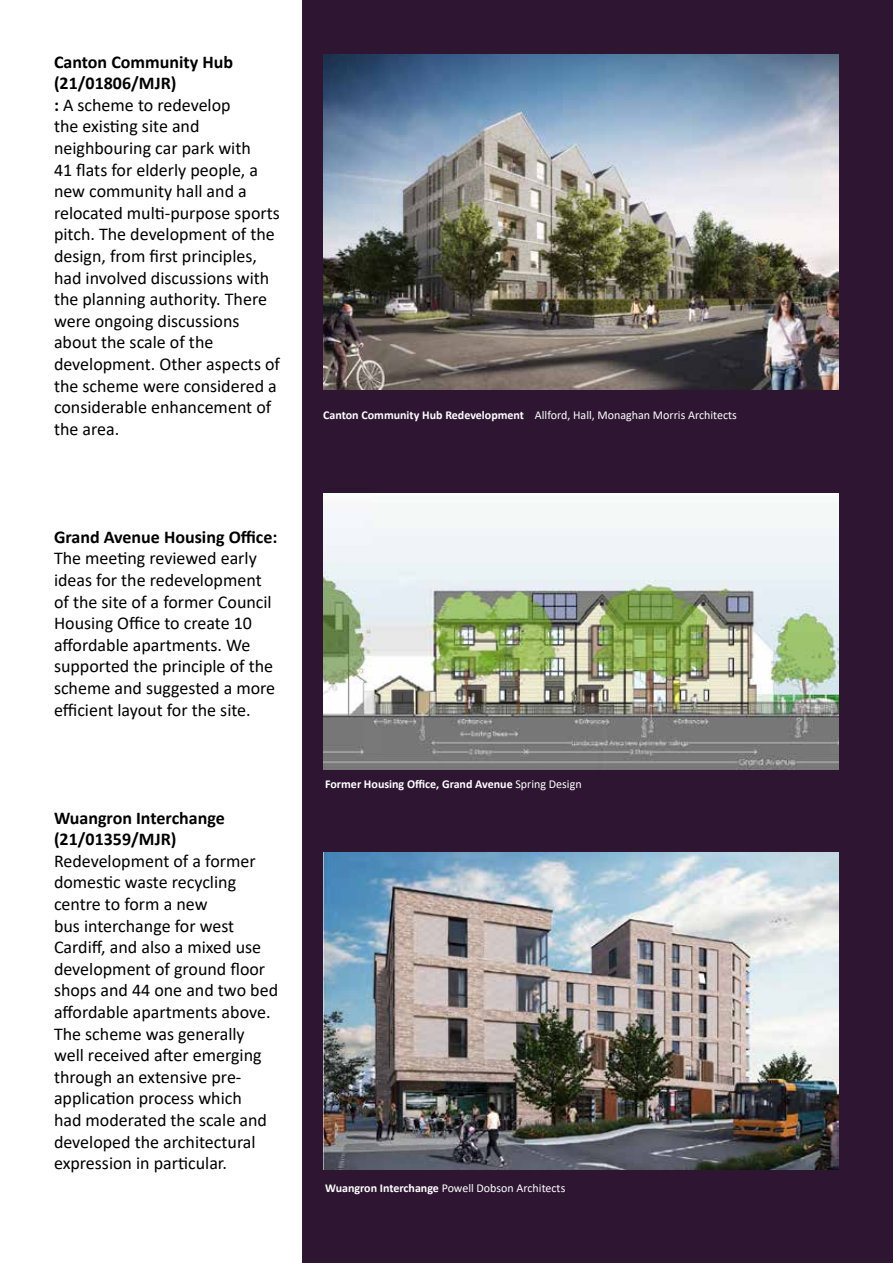
<style>
.page{position:relative;width:893px;height:1263px;background:#fff}
.page>*{position:absolute;margin:0;border:0;box-sizing:border-box;transform-origin:0 0}
.t1{font:18px/21.6px "Calibri";color:#000}
.t2{font:700 18px "Calibri";color:#000}
.t3{font:12px "Calibri";color:#fff}
.t4{font:700 12px "Calibri";color:#fff}
.s1{font-weight:700}
.s2{font-weight:400}
</style>
<div class="page">
<div style="left:303px;top:0;width:590px;height:1263px;background:#2e1632"></div>
<img style="left:323px;top:54px;width:516px;height:335px">
<img style="left:323px;top:494px;width:516px;height:275px">
<img style="left:323px;top:853px;width:516px;height:316px">
<p class="t1" style="left:54px;top:50px;width:228px"><span class="s1">Canton Community Hub (21/01806/MJR)<br>:</span> A scheme to redevelop<br>the existing site and neighbouring car park with<br>41 flats for elderly people, a new community hall and a relocated multi-purpose sports pitch. The development of the design, from first principles, had involved discussions with the planning authority. There were ongoing discussions about the scale of the development. Other aspects of the scheme were considered a considerable enhancement of the area.</p>
<p class="t2" style="left:54px;top:524px;width:225px">Grand Avenue Housing Office:</p>
<p class="t1" style="left:54px;top:547px;width:223px">The meeting reviewed early ideas for the redevelopment of the site of a former Council<br>Housing Office to create 10 affordable apartments. We supported the principle of the scheme and suggested a more efficient layout for the site.</p>
<p class="t2" style="left:54px;top:805px;width:172px">Wuangron Interchange</p>
<p class="t2" style="left:54px;top:826px;width:124px">(21/01359/MJR)</p>
<p class="t1" style="left:54px;top:849px;width:226px">Redevelopment of a former domestic waste recycling centre to form a new<br>bus interchange for west<br>Cardiff, and also a mixed use development of ground floor shops and 44 one and two bed affordable apartments above.<br>The scheme was generally well received after emerging through an extensive pre&shy;application process which<br>had moderated the scale and developed the architectural expression in particular.</p>
<p class="t3" style="left:323px;top:407px;width:415px"><span class="s1">Canton Community Hub Redevelopment</span> Allford, Hall, Monaghan Morris Architects</p>
<p class="t4" style="left:325px;top:776px;width:258px">Former Housing Office, Grand Avenue <span class="s2">Spring Design</span></p>
<p class="t3" style="left:325px;top:1180px;width:242px"><span class="s1">Wuangron Interchange</span> Powell Dobson Architects</p>
</div>
